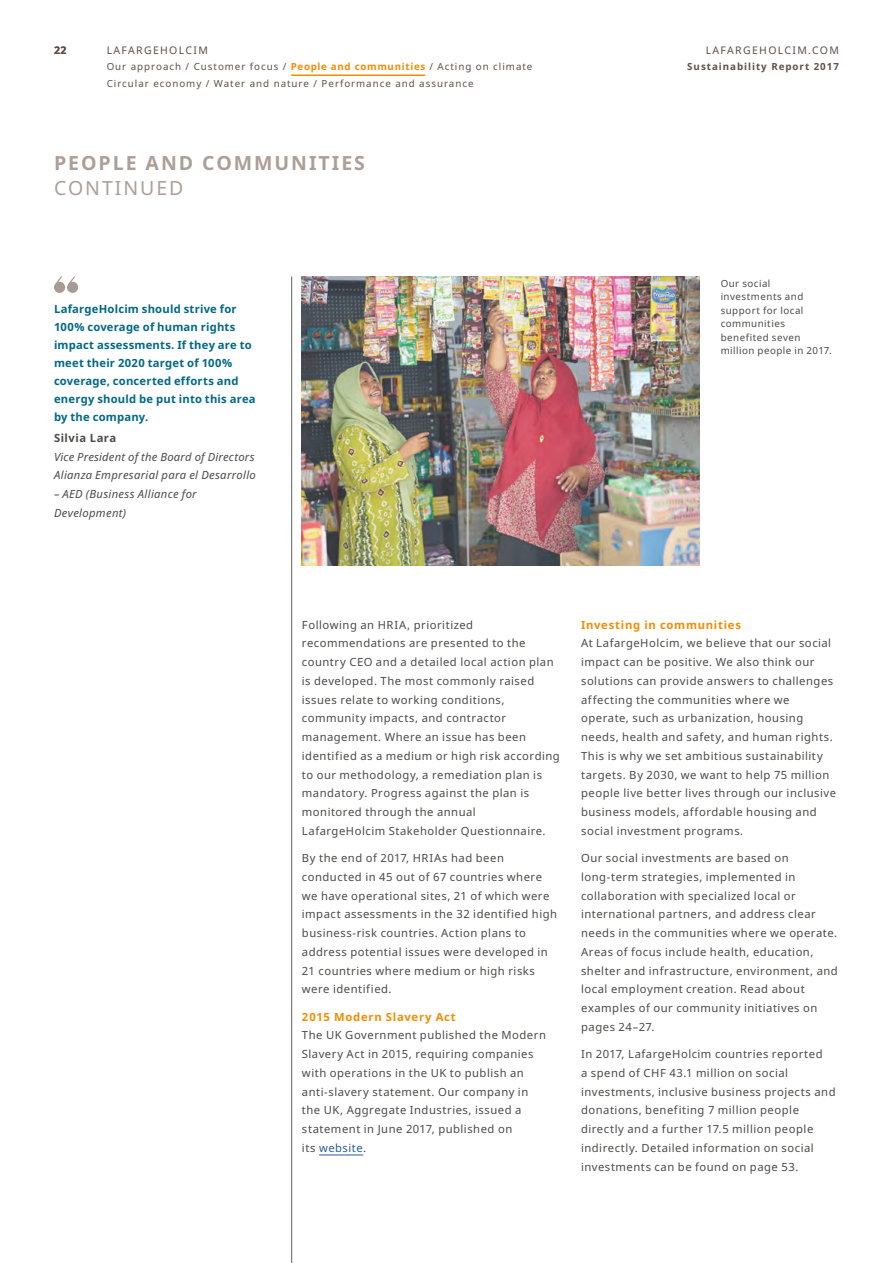
<style>
.page{position:relative;width:893px;height:1263px;background:#fff}
.page>*{position:absolute;margin:0;border:0;box-sizing:border-box;transform-origin:0 0}
.CHAPTER_HEADING_CONT{font:700 19.5px/25.5px "Noto Sans";letter-spacing:.1em;color:#ac9f98}
.BODY_TEXT{font:11.25px/18.8px "Noto Sans";letter-spacing:.045em;color:#4a4a49}
.QUOTE{font:700 11.25px/18px "Noto Sans";letter-spacing:.02em;color:#006885}
.QUOTE_JOB_DESCRIPTIO{font:italic 11.25px/18.8px "Noto Sans";letter-spacing:.025em;color:#4a4a49}
.BODY_HEADING_2{font:700 11.25px "Noto Sans";letter-spacing:.065em;color:#f28c00}
.QUOTE_NAME{font:700 11.25px "Noto Sans";letter-spacing:.04em;color:#4a4a49}
.t1{font:10.5px "Noto Sans";letter-spacing:.125em;color:#614f48}
.t2{font:700 10.5px "Noto Sans";color:#614f48}
.t3{font:9.75px/16.5px "Noto Sans";letter-spacing:.1em;color:#614f48}
.BODY_PHOTO_CAPTION{font:9.75px/13.5px "Noto Sans";letter-spacing:.05em;color:#4a4a49}
.t4{font:700 9.75px "Noto Sans";letter-spacing:.1em;color:#614f48}
.s1{font-weight:700;color:#f28c00}
.s2{font-weight:400}
.s3{color:#275b9b}
</style>
<div class="page">
<hr style="left:319px;top:1155px;width:44px;height:1px;background:#275b9b">
<hr style="left:291px;top:276px;width:1px;height:987px;background:#646363">
<div style="left:54px;top:282px;width:11px;height:11px;background:#a79b96;border-radius:50%"></div>
<svg style="left:55px;top:276px;width:7px;height:8px"></svg>
<div style="left:67px;top:282px;width:11px;height:11px;background:#a79b96;border-radius:50%"></div>
<svg style="left:68px;top:276px;width:7px;height:8px"></svg>
<img style="left:302px;top:276px;width:397px;height:290px">
<hr style="left:291px;top:74px;width:134px;height:2px;background:#f28c00">
<p class="t2" style="left:54px;top:43px;width:14px">22</p>
<p class="t1" style="left:706px;top:43px;width:135px">LAFARGEHOLCIM.COM</p>
<p class="t4" style="left:687px;top:60px;width:153px">Sustainability Report 2017</p>
<p class="t1" style="left:107px;top:43px;width:103px">LAFARGEHOLCIM</p>
<p class="t3" style="left:107px;top:58px;width:427px">Our approach / Customer focus / <span class="s1">People and communities</span> / Acting on climate<br>Circular economy / Water and nature / Performance and assurance</p>
<p class="CHAPTER_HEADING_CONT" style="left:54px;top:149px;width:312px">PEOPLE AND COMMUNITIES<br><span class="s2">CONTINUED</span></p>
<p class="QUOTE" style="left:54px;top:300px;width:203px">LafargeHolcim should strive for<br>100% coverage of human rights impact assessments. If they are to meet their 2020 target of 100% coverage, concerted efforts and energy should be put into this area by the company.</p>
<p class="QUOTE_NAME" style="left:54px;top:430px;width:64px">Silvia Lara</p>
<p class="QUOTE_JOB_DESCRIPTIO" style="left:54px;top:447px;width:203px">Vice President of the Board of Directors<br>Alianza Empresarial para el Desarrollo</p>
<p class="QUOTE_JOB_DESCRIPTIO" style="left:54px;top:484px;width:144px">– AED (Business Alliance for<br>Development)</p>
<p class="BODY_PHOTO_CAPTION" style="left:721px;top:276px;width:113px">Our social investments and support for local communities benefited seven million people in 2017.</p>
<p class="BODY_TEXT" style="left:302px;top:615px;width:259px">Following an HRIA, prioritized recommendations are presented to the country CEO and a detailed local action plan is developed. The most commonly raised issues relate to working conditions, community impacts, and contractor management. Where an issue has been identified as a medium or high risk according to our methodology, a remediation plan is mandatory. Progress against the plan is monitored through the annual LafargeHolcim Stakeholder Questionnaire.</p>
<p class="BODY_TEXT" style="left:302px;top:848px;width:257px">By the end of 2017, HRIAs had been conducted in 45 out of 67 countries where we have operational sites, 21 of which were impact assessments in the 32 identified high business-risk countries. Action plans to address potential issues were developed in 21 countries where medium or high risks were identified.</p>
<p class="BODY_HEADING_2" style="left:302px;top:1009px;width:155px">2015 Modern Slavery Act</p>
<p class="BODY_TEXT" style="left:302px;top:1026px;width:246px">The UK Government published the Modern Slavery Act in 2015, requiring companies with operations in the UK to publish an anti-slavery statement. Our company in the UK, Aggregate Industries, issued a statement in June 2017, published on<br>its <span class="s3">website</span>.</p>
<p class="BODY_HEADING_2" style="left:581px;top:617px;width:161px">Investing in communities</p>
<p class="BODY_TEXT" style="left:581px;top:634px;width:257px">At LafargeHolcim, we believe that our social impact can be positive. We also think our solutions can provide answers to challenges affecting the communities where we operate, such as urbanization, housing needs, health and safety, and human rights.<br>This is why we set ambitious sustainability targets. By 2030, we want to help 75 million people live better lives through our inclusive business models, affordable housing and social investment programs.</p>
<p class="BODY_TEXT" style="left:581px;top:848px;width:258px">Our social investments are based on long-term strategies, implemented in collaboration with specialized local or international partners, and address clear needs in the communities where we operate.<br>Areas of focus include health, education, shelter and infrastructure, environment, and local employment creation. Read about examples of our community initiatives on pages 24–27.</p>
<p class="BODY_TEXT" style="left:581px;top:1044px;width:256px">In 2017, LafargeHolcim countries reported<br>a spend of CHF 43.1 million on social investments, inclusive business projects and donations, benefiting 7 million people directly and a further 17.5 million people indirectly. Detailed information on social investments can be found on page 53.</p>
</div>
